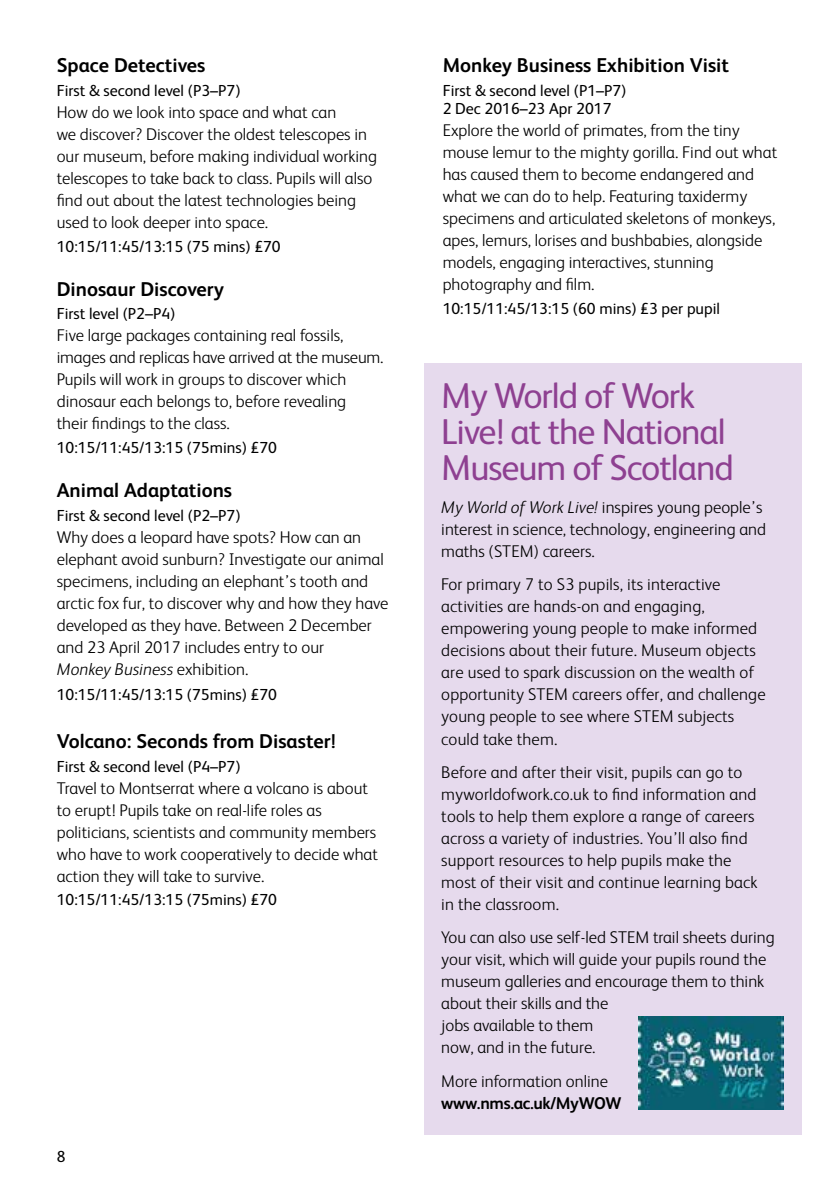
<style>
.page{position:relative;width:840px;height:1191px;background:#fff}
.page>*{position:absolute;margin:0;border:0;box-sizing:border-box;transform-origin:0 0}
.t1{font:36px/36px "FS Albert";letter-spacing:-.03em;color:#8e4091}
.t2{font:700 20px "FS Albert";color:#000}
.t3{font:300 17px/22px "FS Albert";color:#000}
.t4{font:700 17px "FS Albert";letter-spacing:-.02em;color:#000}
.t5{font:16px/18px "FS Albert";color:#000}
.s1{font-style:italic}
</style>
<div class="page">
<div style="left:424px;top:363px;width:377px;height:771px;background:#e6daed"></div>
<img style="left:638px;top:1016px;width:144px;height:93px">
<p class="t2" style="left:57px;top:52px;width:150px">Space Detectives</p>
<p class="t5" style="left:57px;top:80px;width:185px">First &amp; second level (P3–P7)</p>
<p class="t3" style="left:57px;top:100px;width:321px">How do we look into space and what can<br>we discover? Discover the oldest telescopes in our museum, before making individual working telescopes to take back to class. Pupils will also find out about the latest technologies being used to look deeper into space.</p>
<p class="t5" style="left:57px;top:236px;width:225px">10:15/11:45/13:15 (75 mins) £70</p>
<p class="t2" style="left:57px;top:275px;width:169px">Dinosaur Discovery</p>
<p class="t5" style="left:57px;top:304px;width:120px">First level (P2–P4)</p>
<p class="t3" style="left:57px;top:323px;width:328px">Five large packages containing real fossils, images and replicas have arrived at the museum.<br>Pupils will work in groups to discover which dinosaur each belongs to, before revealing<br>their findings to the class.</p>
<p class="t5" style="left:57px;top:437px;width:222px">10:15/11:45/13:15 (75mins) £70</p>
<p class="t2" style="left:57px;top:476px;width:177px">Animal Adaptations</p>
<p class="t5" style="left:57px;top:505px;width:185px">First &amp; second level (P2–P7)</p>
<p class="t3" style="left:57px;top:525px;width:333px">Why does a leopard have spots? How can an elephant avoid sunburn? Investigate our animal specimens, including an elephant’s tooth and arctic fox fur, to discover why and how they have developed as they have. Between 2 December and 23 April 2017 includes entry to our<br><span class="s1">Monkey Business</span> exhibition.</p>
<p class="t5" style="left:57px;top:685px;width:222px">10:15/11:45/13:15 (75mins) £70</p>
<p class="t2" style="left:57px;top:727px;width:280px">Volcano: Seconds from Disaster!</p>
<p class="t5" style="left:57px;top:756px;width:185px">First &amp; second level (P4–P7)</p>
<p class="t3" style="left:57px;top:776px;width:322px">Travel to Montserrat where a volcano is about to erupt! Pupils take on real-life roles as politicians, scientists and community members who have to work cooperatively to decide what action they will take to survive.</p>
<p class="t5" style="left:57px;top:890px;width:222px">10:15/11:45/13:15 (75mins) £70</p>
<p class="t5" style="left:57px;top:1146px;width:10px">8</p>
<p class="t2" style="left:442px;top:52px;width:288px">Monkey Business Exhibition Visit</p>
<p class="t5" style="left:442px;top:80px;width:185px">First &amp; second level (P1–P7)<br>2 Dec 2016–23 Apr 2017</p>
<p class="t3" style="left:442px;top:118px;width:336px">Explore the world of primates, from the tiny mouse lemur to the mighty gorilla. Find out what has caused them to become endangered and what we can do to help. Featuring taxidermy specimens and articulated skeletons of monkeys, apes, lemurs, lorises and bushbabies, alongside models, engaging interactives, stunning photography and film.</p>
<p class="t5" style="left:442px;top:298px;width:279px">10:15/11:45/13:15 (60 mins) £3 per pupil</p>
<h1 class="t1" style="left:441px;top:375px;width:294px">My World of Work<br>Live! at the National<br>Museum of Scotland</h1>
<p class="t3" style="left:441px;top:495px;width:326px"><span class="s1">My World of Work Live!</span> inspires young people’s interest in science, technology, engineering and maths (STEM) careers.</p>
<p class="t3" style="left:441px;top:573px;width:326px">For primary 7 to S3 pupils, its interactive activities are hands-on and engaging, empowering young people to make informed decisions about their future. Museum objects are used to spark discussion on the wealth of opportunity STEM careers offer, and challenge young people to see where STEM subjects could take them.</p>
<p class="t3" style="left:441px;top:760px;width:318px">Before and after their visit, pupils can go to myworldofwork.co.uk to find information and tools to help them explore a range of careers across a variety of industries. You’ll also find support resources to help pupils make the most of their visit and continue learning back in the classroom.</p>
<p class="t3" style="left:441px;top:925px;width:335px">You can also use self-led STEM trail sheets during your visit, which will guide your pupils round the museum galleries and encourage them to think about their skills and the<br>jobs available to them<br>now, and in the future.</p>
<p class="t3" style="left:441px;top:1069px;width:168px">More information online</p>
<p class="t4" style="left:441px;top:1091px;width:182px">www.nms.ac.uk/MyWOW</p>
</div>
